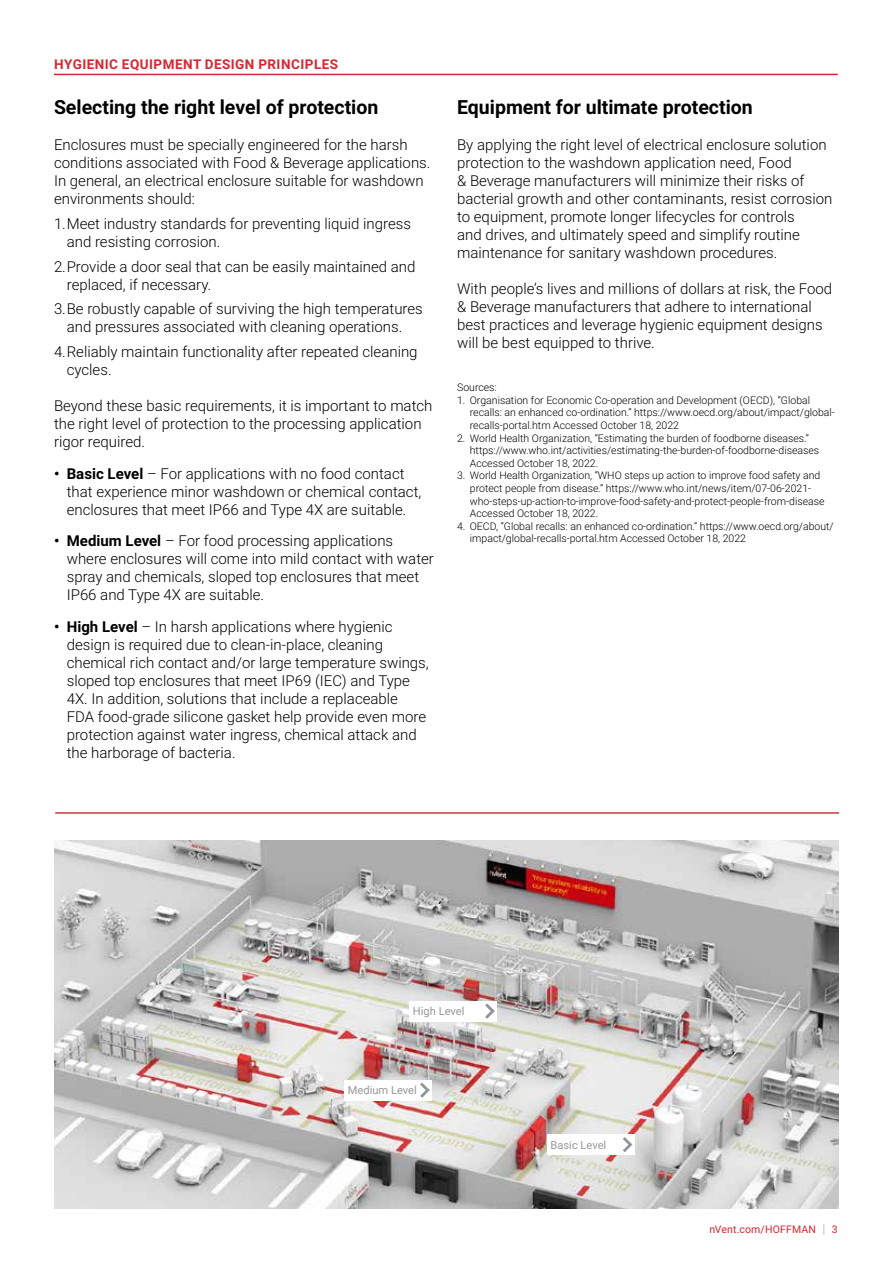
<style>
.page{position:relative;width:893px;height:1263px;background:#fff}
.page>*{position:absolute;margin:0;border:0;box-sizing:border-box;transform-origin:0 0}
.t1{font:700 19.5px "Roboto";color:#000}
.t2{font:300 15px/18px "Roboto";color:#000}
.t3{font:700 13.5px "Roboto";letter-spacing:.035em;color:#d92632}
.t4{font:11.1px "Roboto";color:#98989a}
.t5{font:300 10.5px/12.6px "Roboto";color:#000}
.t6{font:10.5px "Roboto";letter-spacing:.015em;color:#d92632}
.s1{font-weight:700}
.s2{font-weight:300;font-size:12.6px;color:#90969e}
</style>
<div class="page">
<hr style="left:55px;top:812px;width:784px;height:2px;background:#cf3339">
<hr style="left:54px;top:74px;width:784px;height:1px;background:#d92632">
<img style="left:54px;top:840px;width:785px;height:369px">
<div style="left:547px;top:1134px;width:88px;height:21px;background:#fff"></div>
<svg style="left:623px;top:1137px;width:9px;height:15px"></svg>
<div style="left:344px;top:1080px;width:88px;height:20px;background:#fff"></div>
<svg style="left:420px;top:1082px;width:10px;height:16px"></svg>
<div style="left:409px;top:1001px;width:88px;height:20px;background:#fff"></div>
<svg style="left:485px;top:1003px;width:10px;height:16px"></svg>
<p class="t3" style="left:54px;top:55px;width:285px">HYGIENIC EQUIPMENT DESIGN PRINCIPLES</p>
<h1 class="t1" style="left:54px;top:93px;width:326px">Selecting the right level of protection</h1>
<p class="t2" style="left:54px;top:135px;width:378px">Enclosures must be specially engineered for the harsh conditions associated with Food &amp; Beverage applications.<br>In general, an electrical enclosure suitable for washdown environments should:</p>
<p class="t2" style="left:67px;top:214px;width:346px;text-indent:-13px">1.Meet industry standards for preventing liquid ingress and resisting corrosion.</p>
<p class="t2" style="left:67px;top:257px;width:350px;text-indent:-13px">2.Provide a door seal that can be easily maintained and replaced, if necessary.</p>
<p class="t2" style="left:54px;top:299px;width:370px;text-align:center">3.Be robustly capable of surviving the high temperatures and pressures associated with cleaning operations.</p>
<p class="t2" style="left:67px;top:342px;width:352px;text-indent:-13px">4.Reliably maintain functionality after repeated cleaning cycles.</p>
<p class="t2" style="left:54px;top:396px;width:380px">Beyond these basic requirements, it is important to match the right level of protection to the processing application rigor required.</p>
<p class="t2" style="left:67px;top:464px;width:356px;text-indent:-13px"><span class="s1">• Basic Level</span> – For applications with no food contact that experience minor washdown or chemical contact, enclosures that meet IP66 and Type 4X are suitable.</p>
<p class="t2" style="left:67px;top:531px;width:369px;text-indent:-13px"><span class="s1">• Medium Level</span> – For food processing applications where enclosures will come into mild contact with water spray and chemicals, sloped top enclosures that meet IP66 and Type 4X are suitable.</p>
<p class="t2" style="left:67px;top:617px;width:363px;text-indent:-13px"><span class="s1">• High Level</span> – In harsh applications where hygienic design is required due to clean-in-place, cleaning chemical rich contact and/or large temperature swings, sloped top enclosures that meet IP69 (IEC) and Type 4X. In addition, solutions that include a replaceable FDA food-grade silicone gasket help provide even more protection against water ingress, chemical attack and the harborage of bacteria.</p>
<h1 class="t1" style="left:457px;top:93px;width:297px">Equipment for ultimate protection</h1>
<p class="t2" style="left:457px;top:135px;width:377px">By applying the right level of electrical enclosure solution protection to the washdown application need, Food<br>&amp; Beverage manufacturers will minimize their risks of bacterial growth and other contaminants, resist corrosion to equipment, promote longer lifecycles for controls<br>and drives, and ultimately speed and simplify routine maintenance for sanitary washdown procedures.</p>
<p class="t2" style="left:457px;top:279px;width:377px">With people’s lives and millions of dollars at risk, the Food &amp; Beverage manufacturers that adhere to international best practices and leverage hygienic equipment designs will be best equipped to thrive.</p>
<p class="t5" style="left:457px;top:381px;width:41px">Sources:</p>
<p class="t5" style="left:470px;top:393px;width:366px;text-indent:-13px">1. Organisation for Economic Co-operation and Development (OECD), “Global recalls: an enhanced co-ordination.” https://www.oecd.org/about/impact/global&shy;recalls-portal.htm Accessed October 18, 2022</p>
<p class="t5" style="left:470px;top:431px;width:351px;text-indent:-13px">2. World Health Organization, “Estimating the burden of foodborne diseases.” https://www.who.int/activities/estimating-the-burden-of-foodborne-diseases<br>Accessed October 18, 2022.</p>
<p class="t5" style="left:470px;top:469px;width:356px;text-indent:-13px">3. World Health Organization, “WHO steps up action to improve food safety and protect people from disease.” https://www.who.int/news/item/07-06-2021- who-steps-up-action-to-improve-food-safety-and-protect-people-from-disease Accessed October 18, 2022.</p>
<p class="t5" style="left:470px;top:519px;width:365px;text-indent:-13px">4. OECD, “Global recalls: an enhanced co-ordination.” https://www.oecd.org/about/ impact/global-recalls-portal.htm Accessed October 18, 2022</p>
<p class="t4" style="left:413px;top:1004px;width:53px">High Level</p>
<p class="t4" style="left:348px;top:1083px;width:70px">Medium Level</p>
<p class="t4" style="left:551px;top:1137px;width:57px">Basic Level</p>
<p class="t6" style="left:709px;top:1222px;width:130px">nVent.com/HOFFMAN <span class="s2">|</span> 3</p>
</div>
